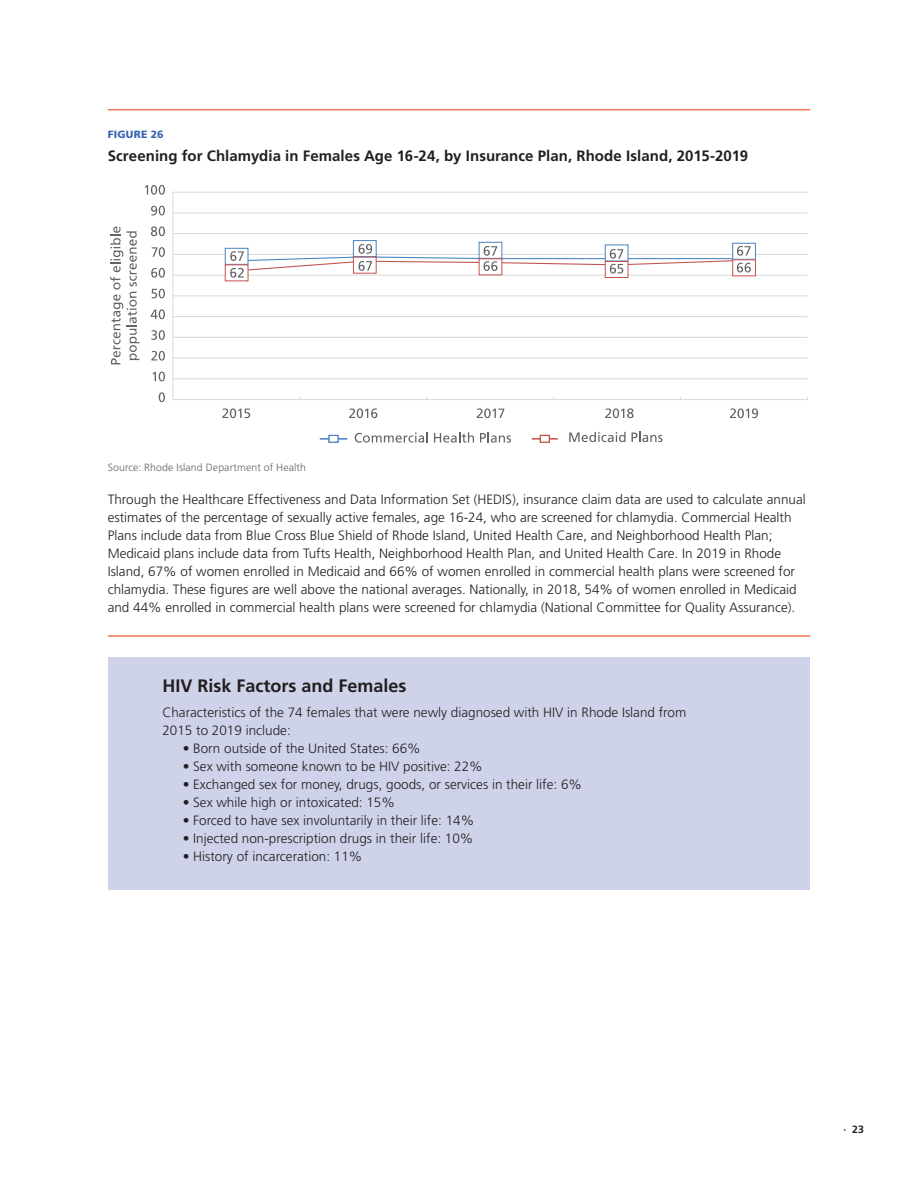
<style>
.page{position:relative;width:918px;height:1188px;background:#fff}
.page>*{position:absolute;margin:0;border:0;box-sizing:border-box;transform-origin:0 0}
.t1{font:700 18px "Frutiger LT Std";color:#231f20}
.t2{font:700 15px "Frutiger LT Std";letter-spacing:.005em;color:#231f20}
.t3{font:300 13.5px/18px "Frutiger LT Std";color:#231f20}
.t4{font:300 10.5px "Frutiger LT Std";letter-spacing:.01em;color:#636366}
.t5{font:900 10.5px "Frutiger LT Std";letter-spacing:.02em;color:#3965b0}
.t6{font:700 10.5px "Frutiger LT Std";color:#231f20}
</style>
<div class="page">
<hr style="left:108px;top:109px;width:702px;height:1px;background:#f3785c">
<svg style="left:172px;top:191px;width:636px;height:209px"></svg>
<svg style="left:605px;top:408px;width:29px;height:10px"></svg>
<svg style="left:730px;top:408px;width:28px;height:10px"></svg>
<svg style="left:477px;top:408px;width:27px;height:10px"></svg>
<svg style="left:349px;top:408px;width:28px;height:10px"></svg>
<svg style="left:222px;top:408px;width:28px;height:10px"></svg>
<svg style="left:569px;top:432px;width:57px;height:10px"></svg>
<svg style="left:632px;top:432px;width:31px;height:10px"></svg>
<svg style="left:355px;top:432px;width:73px;height:11px"></svg>
<svg style="left:434px;top:432px;width:40px;height:11px"></svg>
<svg style="left:480px;top:432px;width:31px;height:11px"></svg>
<svg style="left:110px;top:227px;width:29px;height:137px"></svg>
<div style="left:732px;top:243px;width:24px;height:17px;background:#fff;border:1px solid #4a81bf"></div>
<div style="left:732px;top:259px;width:24px;height:17px;background:#fff;border:1px solid #c3514e"></div>
<div style="left:225px;top:248px;width:23px;height:17px;background:#fff;border:1px solid #4a81bf"></div>
<div style="left:225px;top:264px;width:23px;height:17px;background:#fff;border:1px solid #c3514e"></div>
<div style="left:353px;top:240px;width:24px;height:17px;background:#fff;border:1px solid #4a81bf"></div>
<svg style="left:479px;top:242px;width:23px;height:2px"></svg>
<svg style="left:230px;top:244px;width:521px;height:34px"></svg>
<svg style="left:159px;top:392px;width:6px;height:10px"></svg>
<svg style="left:153px;top:372px;width:12px;height:9px"></svg>
<svg style="left:151px;top:351px;width:14px;height:10px"></svg>
<svg style="left:151px;top:330px;width:14px;height:10px"></svg>
<svg style="left:151px;top:309px;width:14px;height:10px"></svg>
<svg style="left:152px;top:289px;width:13px;height:9px"></svg>
<svg style="left:151px;top:268px;width:14px;height:10px"></svg>
<svg style="left:152px;top:247px;width:13px;height:10px"></svg>
<svg style="left:151px;top:226px;width:14px;height:10px"></svg>
<svg style="left:151px;top:206px;width:14px;height:9px"></svg>
<svg style="left:145px;top:185px;width:20px;height:10px"></svg>
<svg style="left:320px;top:438px;width:27px;height:1px"></svg>
<svg style="left:532px;top:438px;width:26px;height:1px"></svg>
<div style="left:329px;top:435px;width:10px;height:8px;background:#fff;border:1px solid #4a81bf"></div>
<div style="left:540px;top:435px;width:10px;height:8px;background:#fff;border:1px solid #c3514e"></div>
<div style="left:109px;top:658px;width:701px;height:232px;background:#cfd3ea"></div>
<hr style="left:108px;top:635px;width:702px;height:2px;background:#f3785c">
<p class="t5" style="left:108px;top:128px;width:57px">FIGURE 26</p>
<p class="t2" style="left:108px;top:147px;width:642px">Screening for Chlamydia in Females Age 16-24, by Insurance Plan, Rhode Island, 2015-2019</p>
<p class="t4" style="left:108px;top:462px;width:200px">Source: Rhode Island Department of Health</p>
<p class="t3" style="left:108px;top:491px;width:700px">Through the Healthcare Effectiveness and Data Information Set (HEDIS), insurance claim data are used to calculate annual estimates of the percentage of sexually active females, age 16-24, who are screened for chlamydia. Commercial Health Plans include data from Blue Cross Blue Shield of Rhode Island, United Health Care, and Neighborhood Health Plan; Medicaid plans include data from Tufts Health, Neighborhood Health Plan, and United Health Care. In 2019 in Rhode Island, 67% of women enrolled in Medicaid and 66% of women enrolled in commercial health plans were screened for chlamydia. These figures are well above the national averages. Nationally, in 2018, 54% of women enrolled in Medicaid and 44% enrolled in commercial health plans were screened for chlamydia (National Committee for Quality Assurance).</p>
<p class="t1" style="left:162px;top:675px;width:246px">HIV Risk Factors and Females</p>
<p class="t3" style="left:162px;top:703px;width:525px">Characteristics of the 74 females that were newly diagnosed with HIV in Rhode Island from<br>2015 to 2019 include:</p>
<p class="t3" style="left:183px;top:739px;width:240px">• Born outside of the United States: 66%</p>
<p class="t3" style="left:183px;top:757px;width:302px">• Sex with someone known to be HIV positive: 22%</p>
<p class="t3" style="left:183px;top:775px;width:401px">• Exchanged sex for money, drugs, goods, or services in their life: 6%</p>
<p class="t3" style="left:183px;top:793px;width:214px">• Sex while high or intoxicated: 15%</p>
<p class="t3" style="left:183px;top:811px;width:293px">• Forced to have sex involuntarily in their life: 14%</p>
<p class="t3" style="left:183px;top:829px;width:292px">• Injected non-prescription drugs in their life: 10%</p>
<p class="t3" style="left:183px;top:847px;width:181px">• History of incarceration: 11%</p>
<p class="t6" style="left:844px;top:1123px;width:22px">∙ 23</p>
</div>
